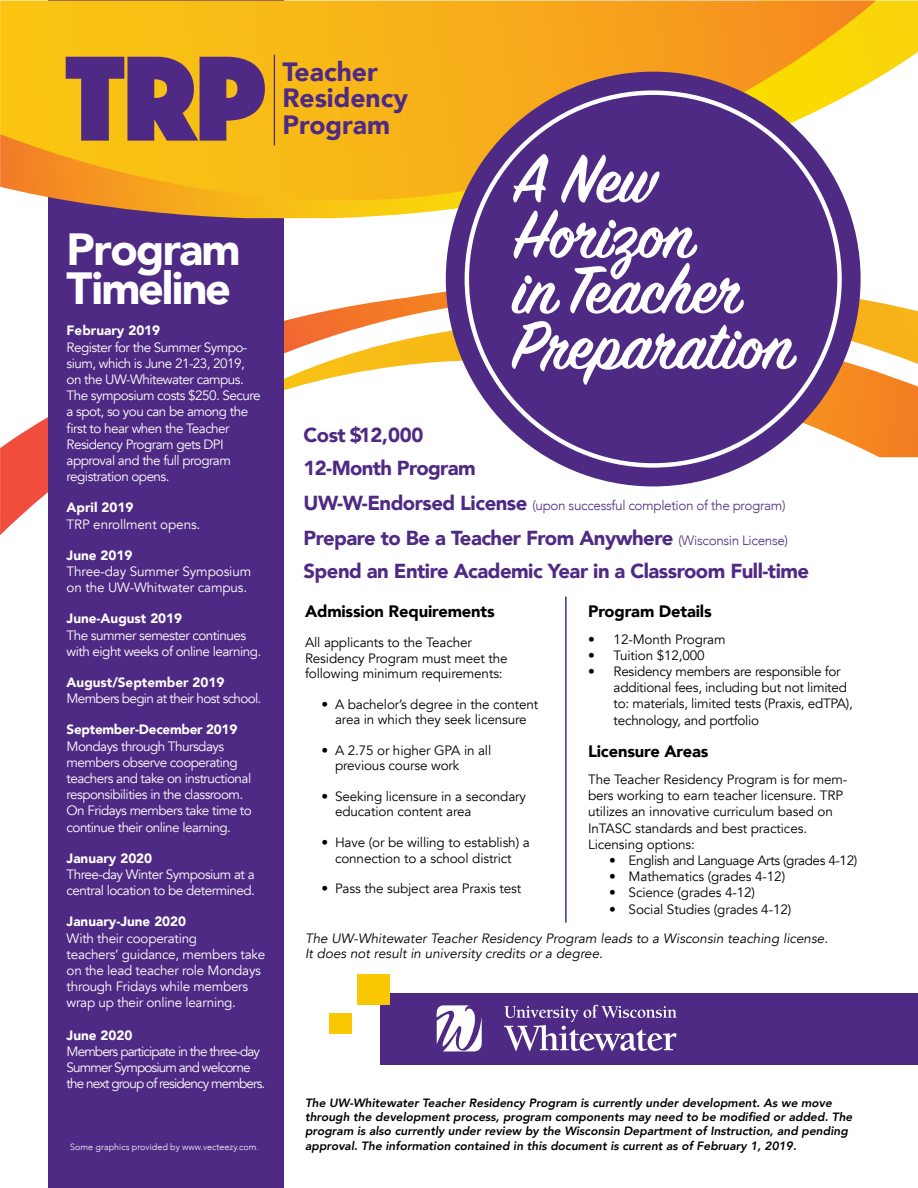
<style>
.page{position:relative;width:918px;height:1188px;background:#fff}
.page>*{position:absolute;margin:0;border:0;box-sizing:border-box;transform-origin:0 0}
.t1{font:125.85px "Phosphate Solid";color:#4f2a84}
.t2{font:600 75px/55.5px "Sign Painter House Script";color:#fff}
.t3{font:900 45px/39px "Avenir";letter-spacing:-.04em;color:#fff}
.t4{font:900 26.4px/26.5px "Avenir";color:#4f2a84}
.t5{font:900 20.25px "Avenir";letter-spacing:-.025em;color:#4f2a84}
.t6{font:900 16.5px "Avenir";letter-spacing:-.01em;color:#000}
.t7{font:13.5px/16.2px "Avenir";letter-spacing:-.01em;color:#000}
.t8{font:13.5px/16.2px "Avenir";letter-spacing:-.04em;color:#fff}
.t9{font:13.5px/16.2px "Avenir";letter-spacing:-.02em;color:#fff}
.t10{font:italic 13.5px/15.5px "Avenir";color:#000}
.t11{font:900 13.5px "Avenir";color:#fff}
.t12{font:13.5px/16.2px "Avenir";letter-spacing:-.065em;color:#fff}
.t13{font:13.5px/16.2px "Avenir";letter-spacing:-.01em;color:#fff}
.t14{font:300 13.5px "Avenir";letter-spacing:-.025em;color:#4f2a84}
.t15{font:13.5px "Avenir";letter-spacing:-.03em;color:#000}
.t16{font:900 13.5px "Avenir";letter-spacing:-.02em;color:#fff}
.t17{font:italic 800 12px/14.4px "Avenir";color:#000}
.t18{font:300 9px "Avenir";color:#fff}
.s1{font-weight:900;font-size:20.25px}
.s2{font-weight:300;font-size:13.5px}
</style>
<div class="page">
<div style="left:48px;top:0;width:236px;height:257px;background:#4f2a84"></div>
<svg style="left:243px;top:1px;width:675px;height:253px"></svg>
<svg style="left:144px;top:211px;width:313px;height:7px"></svg>
<svg style="left:0;top:1px;width:875px;height:210px;background:#f6b51f"></svg>
<hr style="left:274px;top:55px;width:1px;height:90px;background:#4f2a84">
<div style="left:380px;top:993px;width:538px;height:72px;background:#4f2a84"></div>
<div style="left:357px;top:974px;width:33px;height:31px;background:#fac703"></div>
<div style="left:329px;top:1013px;width:22px;height:20px;background:#fac703"></div>
<svg style="left:437px;top:1005px;width:45px;height:46px"></svg>
<svg style="left:504px;top:1005px;width:173px;height:46px"></svg>
<hr style="left:565px;top:597px;width:2px;height:326px;background:#4f2a84">
<svg style="left:0;top:279px;width:918px;height:256px"></svg>
<div style="left:446px;top:72px;width:415px;height:414px;background:#4f2a84;border-radius:50%"></div>
<svg style="left:465px;top:90px;width:377px;height:378px"></svg>
<div style="left:48px;top:246px;width:236px;height:942px;background:#4f2a84"></div>
<h1 class="t1" style="left:66px;top:9px;width:203px">TRP</h1>
<h3 class="t4" style="left:282px;top:58px;width:127px">Teacher<br>Residency<br>Program</h3>
<h3 class="t3" style="left:67px;top:228px;width:176px">Program<br>Timeline</h3>
<p class="t11" style="left:67px;top:319px;width:95px">February 2019</p>
<p class="t8" style="left:67px;top:339px;width:196px">Register for the Summer Sympo&shy;sium, which is June 21-23, 2019, on the UW-Whitewater campus.<br>The symposium costs $250. Secure a spot, so you can be among the first to hear when the Teacher<br>Residency Program gets DPI approval and the full program registration opens.</p>
<p class="t11" style="left:67px;top:496px;width:68px">April 2019</p>
<p class="t13" style="left:67px;top:516px;width:135px">TRP enrollment opens.</p>
<p class="t11" style="left:67px;top:543px;width:67px">June 2019</p>
<p class="t13" style="left:67px;top:563px;width:186px">Three-day Summer Symposium on the UW-Whitwater campus.</p>
<p class="t11" style="left:67px;top:607px;width:117px">June-August 2019</p>
<p class="t8" style="left:67px;top:627px;width:196px">The summer semester continues with eight weeks of online learning.</p>
<p class="t11" style="left:67px;top:671px;width:159px">August/September 2019</p>
<p class="t8" style="left:67px;top:691px;width:196px">Members begin at their host school.</p>
<p class="t16" style="left:67px;top:718px;width:172px">September-December 2019</p>
<p class="t8" style="left:67px;top:738px;width:187px">Mondays through Thursdays members observe cooperating teachers and take on instructional responsibilities in the classroom.<br>On Fridays members take time to continue their online learning.</p>
<p class="t11" style="left:67px;top:846px;width:87px">January 2020</p>
<p class="t8" style="left:67px;top:866px;width:190px">Three-day Winter Symposium at a central location to be determined.</p>
<p class="t11" style="left:67px;top:910px;width:121px">January-June 2020</p>
<p class="t9" style="left:67px;top:930px;width:200px">With their cooperating<br>teachers’ guidance, members take on the lead teacher role Mondays through Fridays while members wrap up their online learning.</p>
<p class="t11" style="left:67px;top:1023px;width:67px">June 2020</p>
<p class="t12" style="left:67px;top:1043px;width:200px">Members participate in the three-day<br>Summer Symposium and welcome the next group of residency members.</p>
<p class="t18" style="left:70px;top:1142px;width:190px">Some graphics provided by www.vecteezy.com.</p>
<h3 class="t5" style="left:304px;top:418px;width:122px">Cost $12,000</h3>
<h3 class="t5" style="left:304px;top:450px;width:174px">12-Month Program</h3>
<h2 class="t2" style="left:513px;top:158px;width:286px">A New<br>Horizon<br>in Teacher<br>Preparation</h2>
<p class="t14" style="left:304px;top:497px;width:484px"><span class="s1">UW-W-Endorsed License</span> (upon successful completion of the program)</p>
<h3 class="t5" style="left:304px;top:520px;width:486px">Prepare to Be a Teacher From Anywhere <span class="s2">(Wisconsin License)</span></h3>
<h3 class="t5" style="left:304px;top:554px;width:507px">Spend an Entire Academic Year in a Classroom Full-time</h3>
<p class="t6" style="left:305px;top:597px;width:191px">Admission Requirements</p>
<p class="t7" style="left:305px;top:635px;width:204px;line-height:15.5px">All applicants to the Teacher<br>Residency Program must meet the following minimum requirements:</p>
<p class="t7" style="left:322px;top:697px;width:218px;line-height:15.5px;text-align:center">• A bachelor’s degree in the content area in which they seek licensure</p>
<p class="t7" style="left:335px;top:743px;width:158px;line-height:15.5px;text-indent:-14px">• A 2.75 or higher GPA in all previous course work</p>
<p class="t7" style="left:335px;top:789px;width:193px;line-height:15.5px;text-indent:-14px">• Seeking licensure in a secondary education content area</p>
<p class="t7" style="left:322px;top:835px;width:210px;line-height:15.5px;text-align:center">• Have (or be willing to establish) a connection to a school district</p>
<p class="t7" style="left:322px;top:881px;width:201px">• Pass the subject area Praxis test</p>
<p class="t10" style="left:305px;top:930px;width:525px">The UW-Whitewater Teacher Residency Program leads to a Wisconsin teaching license.<br>It does not result in university credits or a degree.</p>
<p class="t6" style="left:588px;top:597px;width:125px">Program Details</p>
<p class="t7" style="left:588px;top:631px;width:139px">• 12-Month Program</p>
<p class="t7" style="left:588px;top:647px;width:118px">• Tuition $12,000</p>
<p class="t7" style="left:614px;top:663px;width:241px;text-indent:-26px">• Residency members are responsible for additional fees, including but not limited to: materials, limited tests (Praxis, edTPA), technology, and portfolio</p>
<p class="t6" style="left:588px;top:737px;width:122px">Licensure Areas</p>
<p class="t7" style="left:588px;top:771px;width:261px">The Teacher Residency Program is for mem&shy;bers working to earn teacher licensure. TRP utilizes an innovative curriculum based on InTASC standards and best practices.<br>Licensing options:</p>
<p class="t15" style="left:609px;top:852px;width:250px">• English and Language Arts (grades 4-12)</p>
<p class="t7" style="left:609px;top:869px;width:178px">• Mathematics (grades 4-12)</p>
<p class="t7" style="left:609px;top:885px;width:147px">• Science (grades 4-12)</p>
<p class="t7" style="left:609px;top:901px;width:184px">• Social Studies (grades 4-12)</p>
<p class="t17" style="left:305px;top:1095px;width:549px">The UW-Whitewater Teacher Residency Program is currently under development. As we move through the development process, program components may need to be modified or added. The program is also currently under review by the Wisconsin Department of Instruction, and pending approval. The information contained in this document is current as of February 1, 2019.</p>
</div>
